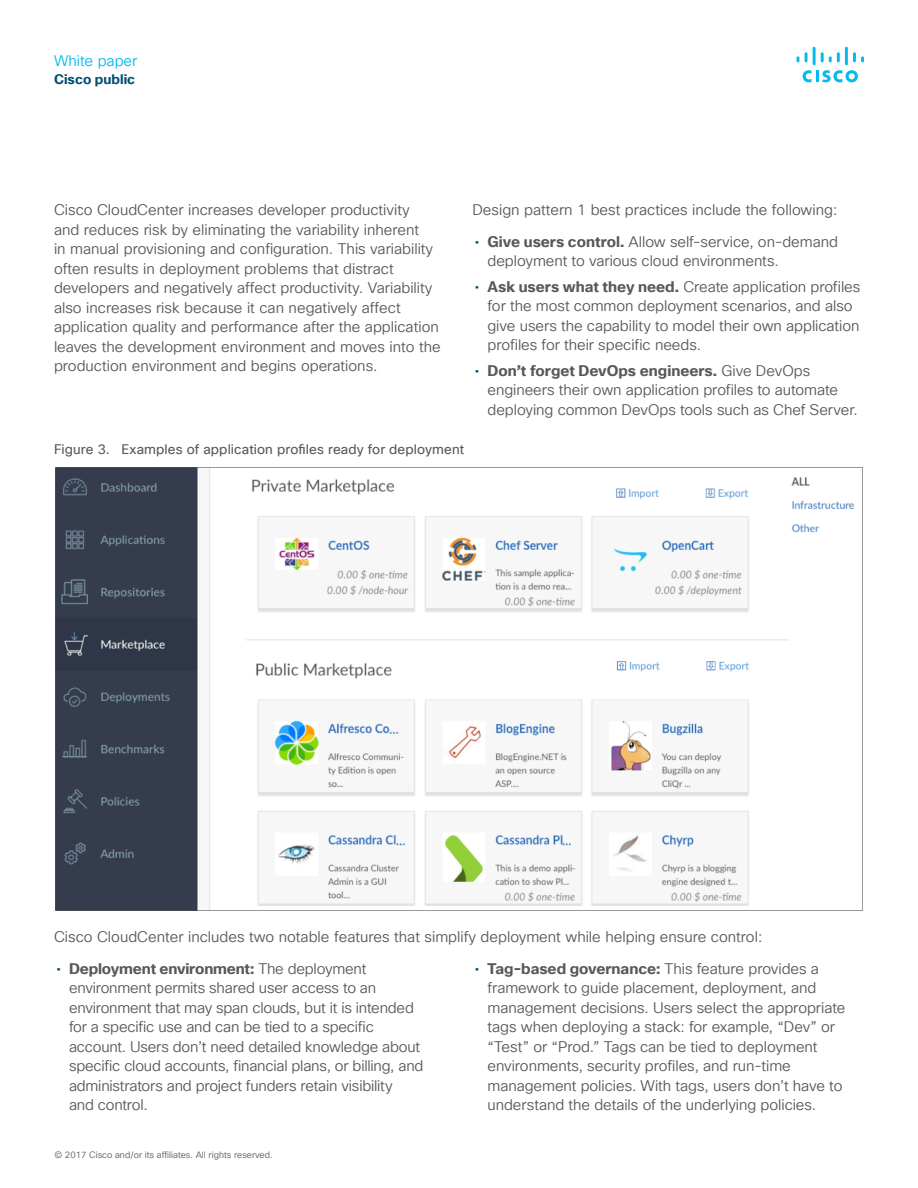
<style>
.page{position:relative;width:918px;height:1188px;background:#fff}
.page>*{position:absolute;margin:0;border:0;box-sizing:border-box;transform-origin:0 0}
.Body{font:15px/19.5px "Cisco Sans TT Light";letter-spacing:-.005em;color:#57585a}
.t1{font:15px "Cisco Sans TT Light";color:#01bcec}
.FigureCaption{font:13.5px "Cisco Sans TT";letter-spacing:.01em;color:#57585a}
.t2{font:700 13.5px "Cisco Sans TT";color:#005073}
.t3{font:9px "Cisco Sans TT Light";color:#57585a}
.s1{font-family:"Cisco Sans TT";color:#005073}
.s2{font-family:"Cisco Sans TT";font-weight:700}
</style>
<div class="page">
<svg style="left:803px;top:70px;width:55px;height:12px"></svg>
<svg style="left:797px;top:56px;width:2px;height:6px"></svg>
<svg style="left:805px;top:52px;width:3px;height:10px"></svg>
<hr style="left:813px;top:47px;width:3px;height:18px;background:#01bcec">
<svg style="left:821px;top:52px;width:19px;height:10px"></svg>
<hr style="left:845px;top:47px;width:3px;height:18px;background:#01bcec">
<svg style="left:853px;top:52px;width:11px;height:10px"></svg>
<img style="left:55px;top:467px;width:808px;height:444px">
<p class="t1" style="left:54px;top:51px;width:85px">White paper</p>
<p class="t2" style="left:54px;top:70px;width:83px">Cisco public</p>
<p class="Body" style="left:54px;top:201px;width:388px">Cisco CloudCenter increases developer productivity<br>and reduces risk by eliminating the variability inherent<br>in manual provisioning and configuration. This variability often results in deployment problems that distract developers and negatively affect productivity. Variability also increases risk because it can negatively affect application quality and performance after the application leaves the development environment and moves into the production environment and begins operations.</p>
<p class="Body" style="left:472px;top:201px;width:366px">Design pattern 1 best practices include the following:</p>
<p class="Body" style="left:488px;top:232px;width:352px;text-indent:-13px"><span class="s1">•</span> <span class="s2">Give users control.</span> Allow self-service, on-demand deployment to various cloud environments.</p>
<p class="Body" style="left:488px;top:277px;width:374px;text-indent:-13px"><span class="s1">•</span> <span class="s2">Ask users what they need.</span> Create application profiles for the most common deployment scenarios, and also give users the capability to model their own application profiles for their specific needs.</p>
<p class="Body" style="left:488px;top:361px;width:372px;text-indent:-13px"><span class="s1">•</span> <span class="s2">Don’t forget DevOps engineers.</span> Give DevOps engineers their own application profiles to automate deploying common DevOps tools such as Chef Server.</p>
<p class="FigureCaption" style="left:54px;top:441px;width:412px">Figure 3. Examples of application profiles ready for deployment</p>
<p class="Body" style="left:54px;top:928px;width:710px">Cisco CloudCenter includes two notable features that simplify deployment while helping ensure control:</p>
<p class="Body" style="left:69px;top:959px;width:356px;text-indent:-13px"><span class="s1">•</span> <span class="s2">Deployment environment:</span> The deployment environment permits shared user access to an environment that may span clouds, but it is intended for a specific use and can be tied to a specific account. Users don’t need detailed knowledge about specific cloud accounts, financial plans, or billing, and administrators and project funders retain visibility<br>and control.</p>
<p class="Body" style="left:488px;top:959px;width:359px;text-indent:-13px"><span class="s1">•</span> <span class="s2">Tag-based governance:</span> This feature provides a framework to guide placement, deployment, and management decisions. Users select the appropriate tags when deploying a stack: for example, “Dev” or “Test” or “Prod.” Tags can be tied to deployment environments, security profiles, and run-time management policies. With tags, users don’t have to understand the details of the underlying policies.</p>
<p class="t3" style="left:54px;top:1149px;width:220px">© 2017 Cisco and/or its affiliates. All rights reserved.</p>
</div>
